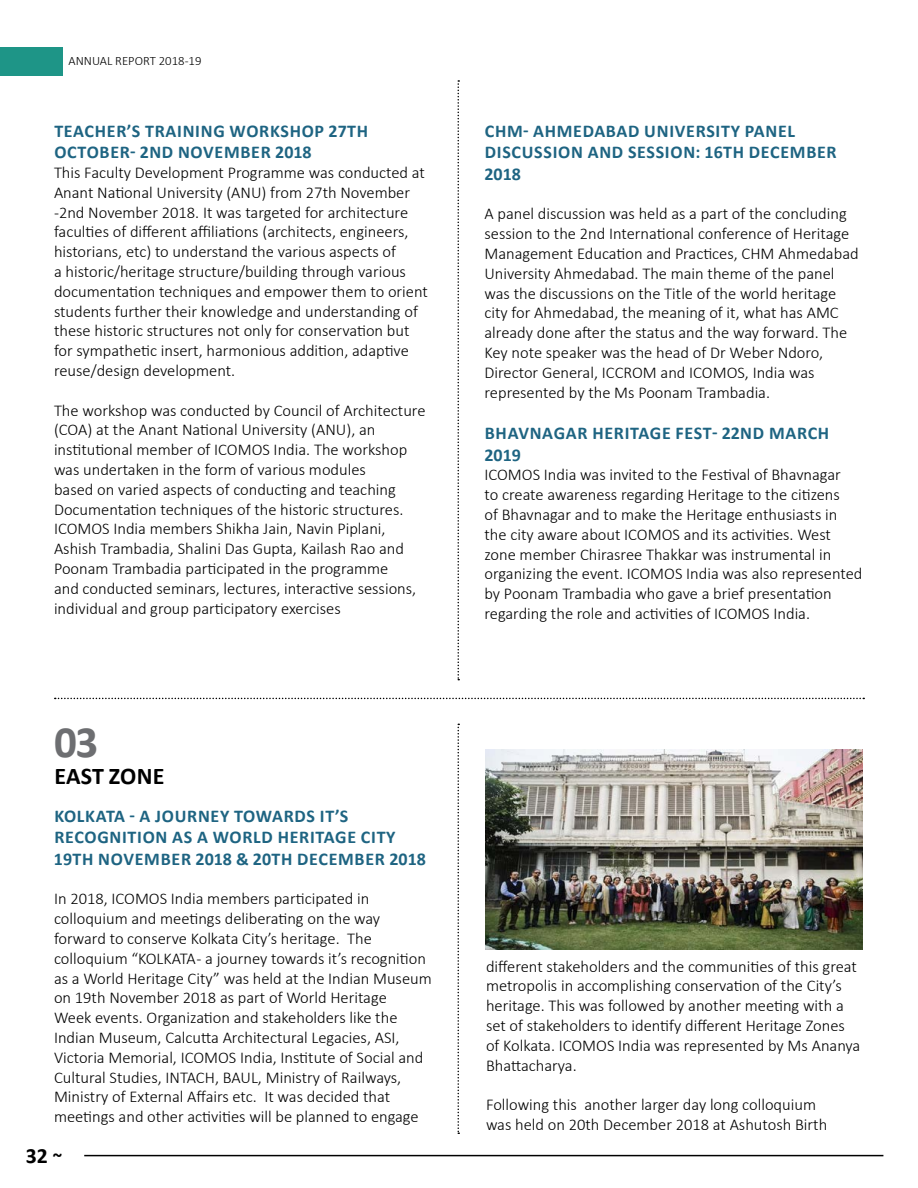
<style>
.page{position:relative;width:918px;height:1188px;background:#fff}
.page>*{position:absolute;margin:0;border:0;box-sizing:border-box;transform-origin:0 0}
.t1{font:700 45px "Calibri";color:#6d6e71}
.t2{font:700 24px "Calibri";letter-spacing:.005em;color:#000}
.t3{font:700 21.75px "Calibri";color:#000}
.t4{font:700 18px/21.6px "Calibri";letter-spacing:.04em;color:#1e6482}
.t5{font:300 16.5px/19.8px "Calibri";color:#000}
.t6{font:300 12.75px "Calibri";color:#000}
.s1{font-size:18.75px}
</style>
<div class="page">
<div style="left:0;top:48px;width:63px;height:28px;background:#1e9587"></div>
<hr style="left:84px;top:1155px;width:799px;height:1px;background:#000">
<svg style="left:458px;top:80px;width:1px;height:600px"></svg>
<svg style="left:458px;top:724px;width:1px;height:410px"></svg>
<svg style="left:55px;top:698px;width:809px;height:1px"></svg>
<img style="left:486px;top:750px;width:376px;height:200px">
<p class="t6" style="left:69px;top:53px;width:134px">ANNUAL REPORT 2018-19</p>
<p class="t4" style="left:54px;top:120px;width:315px">TEACHER’S TRAINING WORKSHOP 27TH<br>OCTOBER- 2ND NOVEMBER 2018</p>
<p class="t5" style="left:54px;top:162px;width:375px">This Faculty Development Programme was conducted at Anant National University (ANU) from 27th November -2nd November 2018. It was targeted for architecture faculties of different affiliations (architects, engineers, historians, etc) to understand the various aspects of<br>a historic/heritage structure/building through various documentation techniques and empower them to orient students further their knowledge and understanding of these historic structures not only for conservation but for sympathetic insert, harmonious addition, adaptive reuse/design development.</p>
<p class="t5" style="left:54px;top:400px;width:373px">The workshop was conducted by Council of Architecture (COA) at the Anant National University (ANU), an institutional member of ICOMOS India. The workshop was undertaken in the form of various modules<br>based on varied aspects of conducting and teaching Documentation techniques of the historic structures.<br>ICOMOS India members Shikha Jain, Navin Piplani, Ashish Trambadia, Shalini Das Gupta, Kailash Rao and Poonam Trambadia participated in the programme<br>and conducted seminars, lectures, interactive sessions, individual and group participatory exercises</p>
<h1 class="t1" style="left:54px;top:711px;width:46px">03</h1>
<h2 class="t2" style="left:54px;top:759px;width:112px">EAST ZONE</h2>
<p class="t4" style="left:54px;top:805px;width:373px">KOLKATA - A JOURNEY TOWARDS IT’S<br>RECOGNITION AS A WORLD HERITAGE CITY<br>19TH NOVEMBER 2018 &amp; 20TH DECEMBER 2018</p>
<p class="t5" style="left:54px;top:889px;width:379px">In 2018, ICOMOS India members participated in colloquium and meetings deliberating on the way forward to conserve Kolkata City’s heritage. The colloquium “KOLKATA - a journey towards it’s recognition as a World Heritage City” was held at the Indian Museum on 19th November 2018 as part of World Heritage<br>Week events. Organization and stakeholders like the Indian Museum, Calcutta Architectural Legacies, ASI, Victoria Memorial, ICOMOS India, Institute of Social and Cultural Studies, INTACH, BAUL, Ministry of Railways, Ministry of External Affairs etc. It was decided that meetings and other activities will be planned to engage</p>
<h3 class="t3" style="left:26px;top:1140px;width:38px">32 <span class="s1">~</span></h3>
<p class="t4" style="left:484px;top:120px;width:354px">CHM- AHMEDABAD UNIVERSITY PANEL<br>DISCUSSION AND SESSION: 16TH DECEMBER<br>2018</p>
<p class="t5" style="left:484px;top:204px;width:376px">A panel discussion was held as a part of the concluding session to the 2nd International conference of Heritage Management Education and Practices, CHM Ahmedabad University Ahmedabad. The main theme of the panel was the discussions on the Title of the world heritage city for Ahmedabad, the meaning of it, what has AMC already done after the status and the way forward. The Key note speaker was the head of Dr Weber Ndoro, Director General, ICCROM and ICOMOS, India was represented by the Ms Poonam Trambadia.</p>
<p class="t4" style="left:484px;top:422px;width:346px">BHAVNAGAR HERITAGE FEST- 22ND MARCH<br>2019</p>
<p class="t5" style="left:484px;top:465px;width:380px">ICOMOS India was invited to the Festival of Bhavnagar<br>to create awareness regarding Heritage to the citizens<br>of Bhavnagar and to make the Heritage enthusiasts in the city aware about ICOMOS and its activities. West zone member Chirasree Thakkar was instrumental in organizing the event. ICOMOS India was also represented by Poonam Trambadia who gave a brief presentation regarding the role and activities of ICOMOS India.</p>
<p class="t5" style="left:486px;top:956px;width:376px">different stakeholders and the communities of this great metropolis in accomplishing conservation of the City’s heritage. This was followed by another meeting with a set of stakeholders to identify different Heritage Zones of Kolkata. ICOMOS India was represented by Ms Ananya Bhattacharya.</p>
<p class="t5" style="left:486px;top:1095px;width:343px">Following this another larger day long colloquium was held on 20th December 2018 at Ashutosh Birth</p>
</div>
